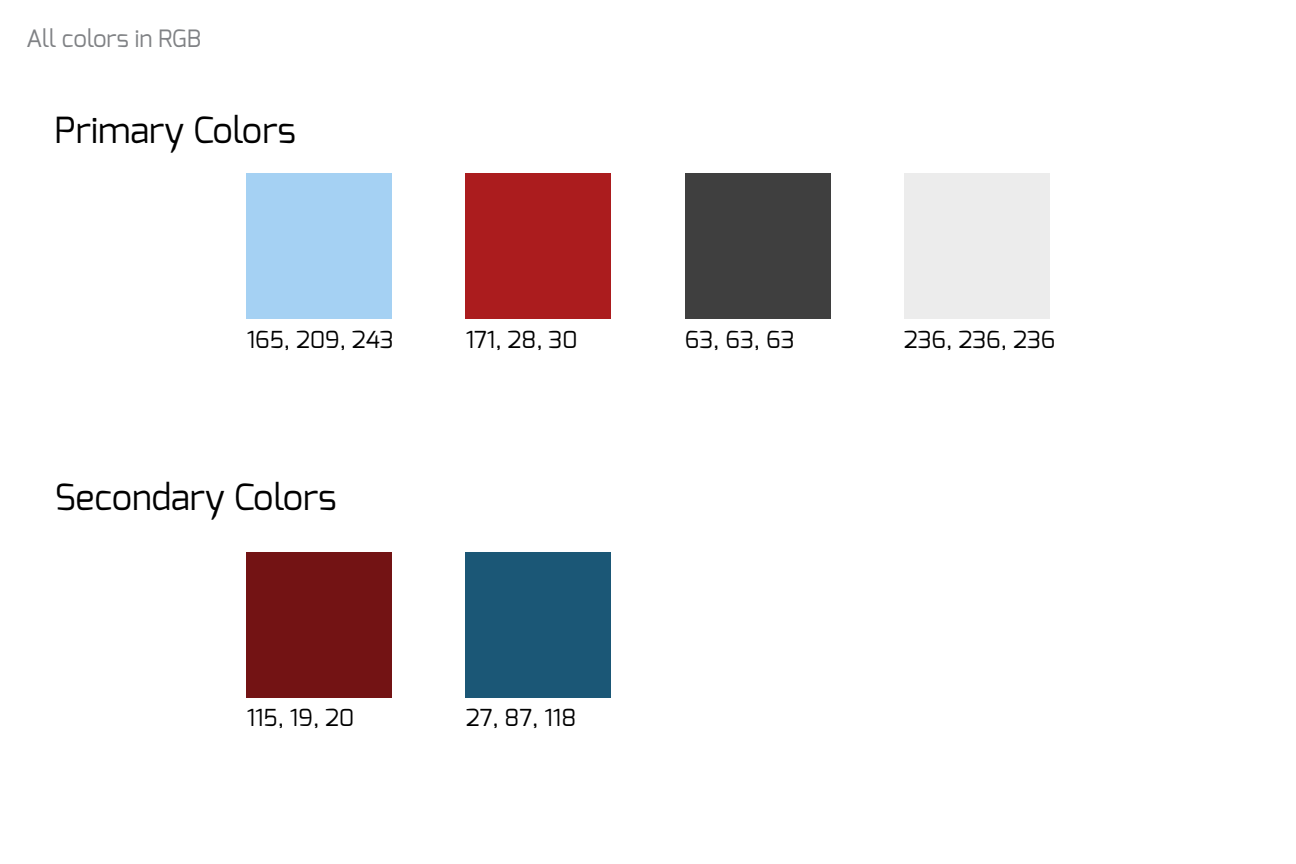
<style>
.page{position:relative;width:1296px;height:864px;background:#fff}
.page>*{position:absolute;margin:0;border:0;box-sizing:border-box;transform-origin:0 0}
.t1{font:36px "Exo";color:#000}
.t2{font:24px "Exo";color:#808285}
.t3{font:23.4px "Exo";color:#000}
</style>
<div class="page">
<div style="left:247px;top:552px;width:145px;height:145px;background:#731314"></div>
<div style="left:466px;top:552px;width:145px;height:145px;background:#1b5776"></div>
<div style="left:247px;top:173px;width:145px;height:146px;background:#a5d1f3"></div>
<div style="left:904px;top:173px;width:145px;height:146px;background:#ececec"></div>
<div style="left:466px;top:173px;width:145px;height:146px;background:#ab1c1e"></div>
<div style="left:685px;top:173px;width:145px;height:146px;background:#3f3f3f"></div>
<p class="t2" style="left:26px;top:23px;width:177px">All colors in RGB</p>
<h1 class="t1" style="left:55px;top:107px;width:243px">Primary Colors</h1>
<p class="t3" style="left:247px;top:325px;width:149px">165, 209, 243</p>
<p class="t3" style="left:466px;top:325px;width:113px">171, 28, 30</p>
<p class="t3" style="left:685px;top:325px;width:111px">63, 63, 63</p>
<p class="t3" style="left:904px;top:325px;width:153px">236, 236, 236</p>
<h1 class="t1" style="left:55px;top:474px;width:283px">Secondary Colors</h1>
<p class="t3" style="left:247px;top:703px;width:109px">115, 19, 20</p>
<p class="t3" style="left:466px;top:703px;width:112px">27, 87, 118</p>
</div>
